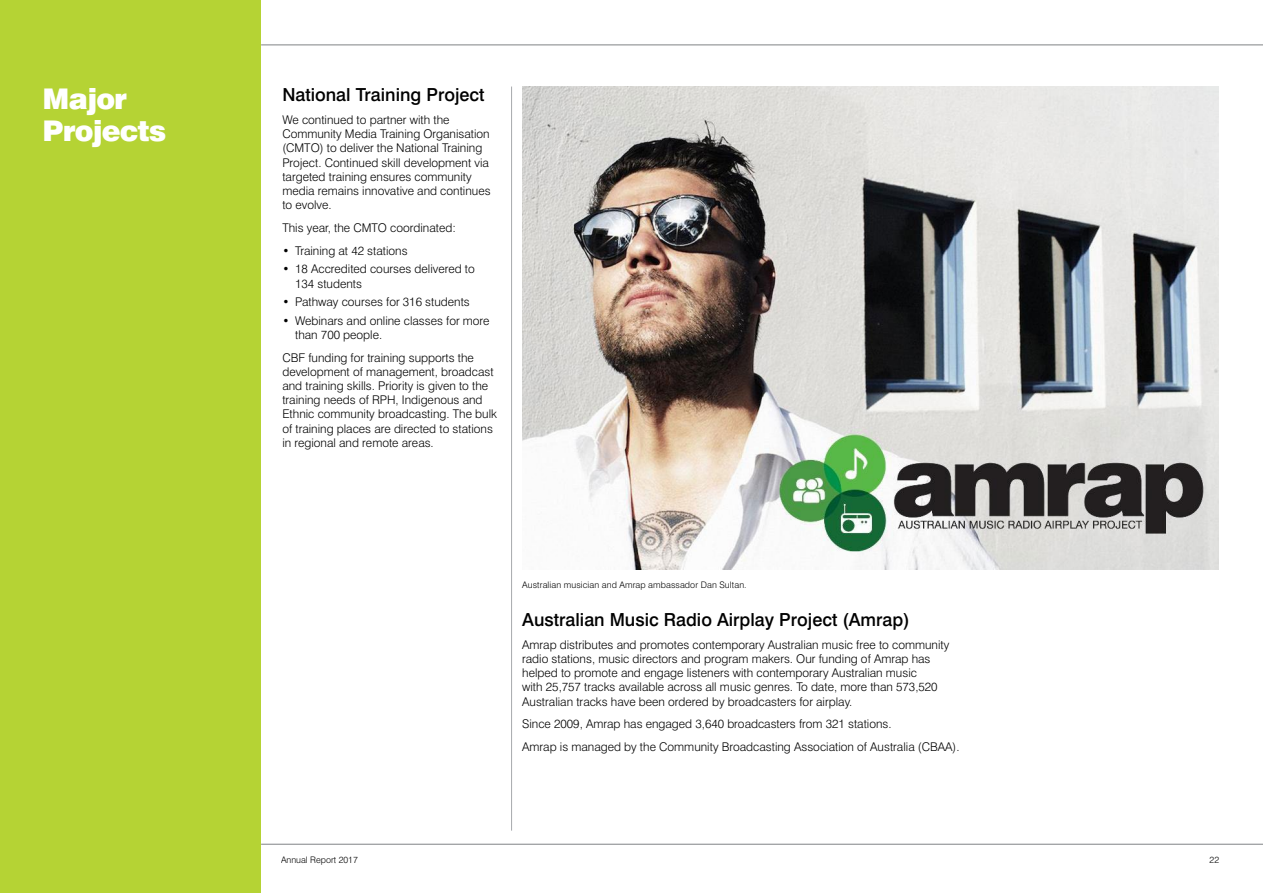
<style>
.page{position:relative;width:1263px;height:893px;background:#fff}
.page>*{position:absolute;margin:0;border:0;box-sizing:border-box;transform-origin:0 0}
.t1{font:900 28.5px/31.5px "Swiss 721 BT";letter-spacing:-.03em;color:#fff}
.t2{font:500 18px "Swiss 721 BT";color:#000}
.t3{font:300 12px/14.2px "Swiss 721 BT";color:#000}
.t4{font:300 9px "Swiss 721 BT";letter-spacing:.01em;color:#000}
</style>
<div class="page">
<div style="left:0;top:0;width:261px;height:893px;background:#b5d334"></div>
<img style="left:522px;top:87px;width:697px;height:482px">
<hr style="left:511px;top:87px;width:1px;height:744px;background:#a7a9ac">
<hr style="left:261px;top:45px;width:1002px;height:1px;background:#808285">
<hr style="left:261px;top:844px;width:1002px;height:1px;background:#808285">
<h1 class="t1" style="left:43px;top:83px;width:125px">Major<br>Projects</h1>
<h2 class="t2" style="left:282px;top:84px;width:204px">National Training Project</h2>
<p class="t3" style="left:282px;top:112px;width:210px">We continued to partner with the Community Media Training Organisation (CMTO) to deliver the National Training Project. Continued skill development via targeted training ensures community media remains innovative and continues to evolve.</p>
<p class="t3" style="left:282px;top:220px;width:175px">This year, the CMTO coordinated:</p>
<p class="t3" style="left:282px;top:243px;width:127px">• Training at 42 stations</p>
<p class="t3" style="left:295px;top:262px;width:181px;text-indent:-13px">• 18 Accredited courses delivered to<br>134 students</p>
<p class="t3" style="left:282px;top:294px;width:189px">• Pathway courses for 316 students</p>
<p class="t3" style="left:295px;top:313px;width:196px;text-indent:-13px">• Webinars and online classes for more than 700 people.</p>
<p class="t3" style="left:282px;top:350px;width:216px">CBF funding for training supports the development of management, broadcast and training skills. Priority is given to the training needs of RPH, Indigenous and Ethnic community broadcasting. The bulk of training places are directed to stations in regional and remote areas.</p>
<p class="t4" style="left:522px;top:580px;width:226px">Australian musician and Amrap ambassador Dan Sultan.</p>
<h2 class="t2" style="left:522px;top:608px;width:389px">Australian Music Radio Airplay Project (Amrap)</h2>
<p class="t3" style="left:522px;top:637px;width:429px">Amrap distributes and promotes contemporary Australian music free to community radio stations, music directors and program makers. Our funding of Amrap has helped to promote and engage listeners with contemporary Australian music<br>with 25,757 tracks available across all music genres. To date, more than 573,520<br>Australian tracks have been ordered by broadcasters for airplay.</p>
<p class="t3" style="left:522px;top:712px;width:439px;line-height:22.8px">Since 2009, Amrap has engaged 3,640 broadcasters from 321 stations.<br>Amrap is managed by the Community Broadcasting Association of Australia (CBAA).</p>
<p class="t4" style="left:281px;top:854px;width:78px">Annual Report 2017</p>
<p class="t4" style="left:1209px;top:854px;width:11px">22</p>
</div>
